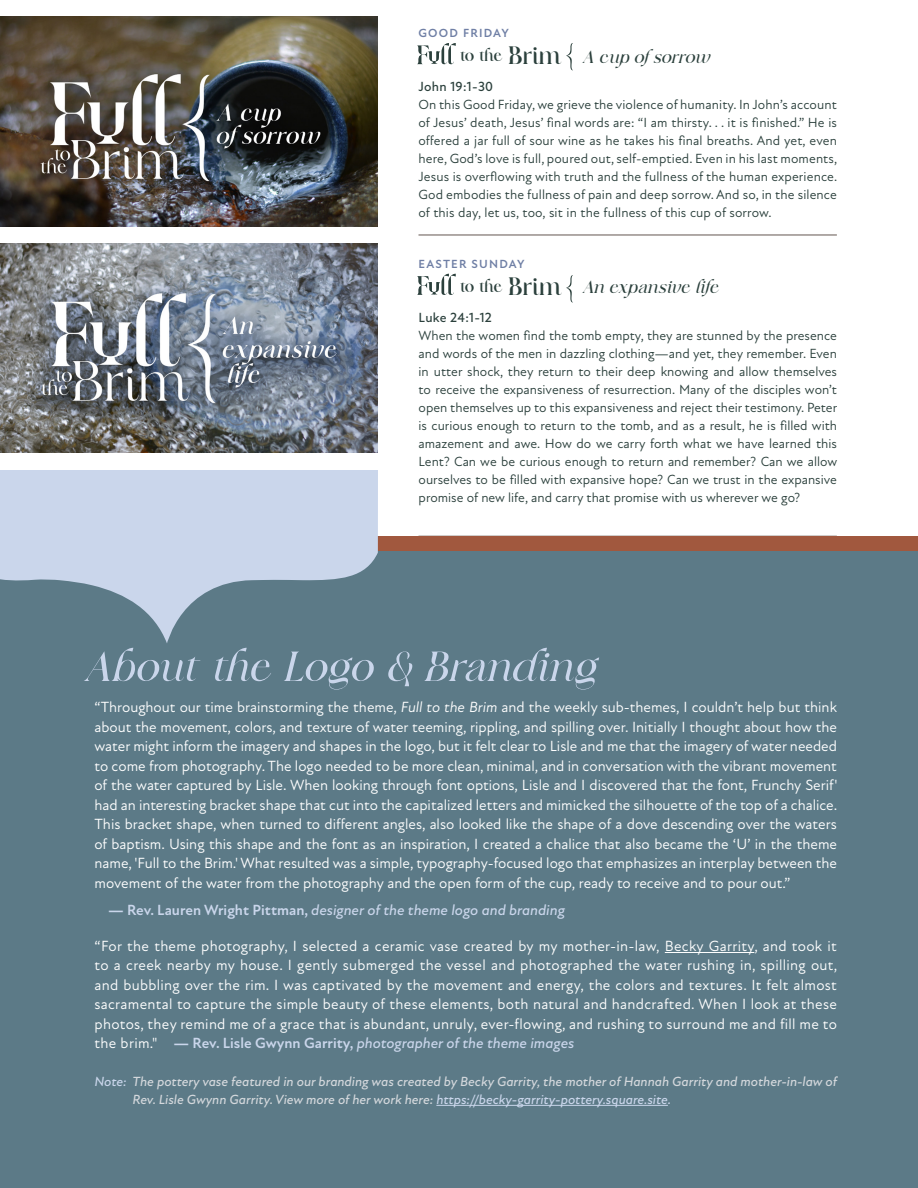
<style>
.page{position:relative;width:918px;height:1188px;background:#fff}
.page>*{position:absolute;margin:0;border:0;box-sizing:border-box;transform-origin:0 0}
.t1{font:italic 500 60px "Frunchy Serif";letter-spacing:.005em;color:#cad6eb}
.t2{font:italic 500 25.5px "Frunchy Serif";letter-spacing:.015em;color:#2b403c}
.t3{font:15px/19.5px "Atten New";letter-spacing:.005em;color:#fff;text-align:justify}
.t4{font:italic 500 15px "Atten New";color:#cad6eb}
.t5{font:13.5px/18px "Atten New";color:#2b403c;text-align:justify}
.t6{font:italic 500 13.5px/18px "Atten New";color:#d4d8dc}
.t7{font:500 13.5px "Atten New";letter-spacing:.02em;color:#2b403c}
.t8{font:700 12px "Atten New";letter-spacing:.1em;color:#6f7fa5}
.s1{font-weight:700;font-style:normal;font-size:24px}
.s2{font-weight:700;font-style:normal;font-size:36px}
.s3{font-style:italic}
.s4{font-weight:700;font-style:normal}
.s5{font-weight:700;color:#cad6eb}
.s6{font-weight:500;font-style:italic;color:#cad6eb}
.s7{color:#cad6eb}
</style>
<div class="page">
<hr style="left:418px;top:235px;width:419px;height:1px;background:#63554f">
<svg style="left:417px;top:43px;width:39px;height:21px"></svg>
<svg style="left:417px;top:274px;width:39px;height:21px"></svg>
<img style="left:0;top:17px;width:378px;height:209px">
<img style="left:0;top:243px;width:378px;height:210px">
<svg style="left:566px;top:43px;width:7px;height:27px"></svg>
<svg style="left:566px;top:275px;width:7px;height:27px"></svg>
<div style="left:0;top:536px;width:918px;height:652px;background:#5c7a87"></div>
<div style="left:0;top:536px;width:918px;height:15px;background:#a1583e"></div>
<hr style="left:665px;top:952px;width:89px;height:1px;background:#fff">
<hr style="left:436px;top:1105px;width:232px;height:1px;background:#cad6eb">
<svg style="left:0;top:470px;width:378px;height:173px;fill:#cad6eb"></svg>
<p class="t8" style="left:418px;top:26px;width:92px">GOOD FRIDAY</p>
<h2 class="t2" style="left:460px;top:45px;width:251px"><span class="s1">to the</span> <span class="s2">Brim</span> A cup of sorrow</h2>
<p class="t7" style="left:418px;top:79px;width:76px">John 19:1-30</p>
<p class="t5" style="left:418px;top:96px;width:420px">On this Good Friday, we grieve the violence of humanity. In John’s account of Jesus’ death, Jesus’ final words are: “I am thirsty. . . it is finished.” He is offered a jar full of sour wine as he takes his final breaths. And yet, even here, God’s love is full, poured out, self-emptied. Even in his last moments, Jesus is overflowing with truth and the fullness of the human experience.<br>God embodies the fullness of pain and deep sorrow. And so, in the silence of this day, let us, too, sit in the fullness of this cup of sorrow.</p>
<p class="t8" style="left:419px;top:257px;width:107px">EASTER SUNDAY</p>
<h2 class="t2" style="left:460px;top:276px;width:260px"><span class="s1">to the</span> <span class="s2">Brim</span> An expansive life</h2>
<p class="t7" style="left:419px;top:309px;width:75px">Luke 24:1-12</p>
<p class="t5" style="left:419px;top:327px;width:420px">When the women find the tomb empty, they are stunned by the presence and words of the men in dazzling clothing—and yet, they remember. Even in utter shock, they return to their deep knowing and allow themselves to receive the expansiveness of resurrection. Many of the disciples won’t open themselves up to this expansiveness and reject their testimony. Peter is curious enough to return to the tomb, and as a result, he is filled with amazement and awe. How do we carry forth what we have learned this Lent? Can we be curious enough to return and remember? Can we allow ourselves to be filled with expansive hope? Can we trust in the expansive promise of new life, and carry that promise with us wherever we go?</p>
<h1 class="t1" style="left:81px;top:640px;width:516px">About the Logo &amp; Branding</h1>
<p class="t3" style="left:94px;top:698px;width:744px">“Throughout our time brainstorming the theme, <span class="s3">Full to the Brim</span> and the weekly sub-themes, I couldn’t help but think about the movement, colors, and texture of water teeming, rippling, and spilling over. Initially I thought about how the water might inform the imagery and shapes in the logo, but it felt clear to Lisle and me that the imagery of water needed to come from photography. The logo needed to be more clean, minimal, and in conversation with the vibrant movement of the water captured by Lisle. When looking through font options, Lisle and I discovered that the font, Frunchy Serif' had an interesting bracket shape that cut into the capitalized letters and mimicked the silhouette of the top of a chalice.<br>This bracket shape, when turned to different angles, also looked like the shape of a dove descending over the waters of baptism. Using this shape and the font as an inspiration, I created a chalice that also became the ‘U’ in the theme name, 'Full to the Brim.' What resulted was a simple, typography-focused logo that emphasizes an interplay between the movement of the water from the photography and the open form of the cup, ready to receive and to pour out.”</p>
<p class="t4" style="left:108px;top:901px;width:458px"><span class="s4">— Rev. Lauren Wright Pittman,</span> designer of the theme logo and branding</p>
<p class="t3" style="left:94px;top:936px;width:744px">“For the theme photography, I selected a ceramic vase created by my mother-in-law, Becky Garrity, and took it to a creek nearby my house. I gently submerged the vessel and photographed the water rushing in, spilling out, and bubbling over the rim. I was captivated by the movement and energy, the colors and textures. It felt almost sacramental to capture the simple beauty of these elements, both natural and handcrafted. When I look at these photos, they remind me of a grace that is abundant, unruly, ever-flowing, and rushing to surround me and fill me to the brim." <span class="s5">— Rev. Lisle Gwynn Garrity,</span> <span class="s6">photographer of the theme images</span></p>
<p class="t6" style="left:133px;top:1073px;width:706px;text-indent:-38px"><span class="s7">Note:</span> The pottery vase featured in our branding was created by Becky Garrity, the mother of Hannah Garrity and mother-in-law of<br>Rev. Lisle Gwynn Garrity. View more of her work here: <span class="s7">https://becky-garrity-pottery.square.site.</span></p>
</div>
